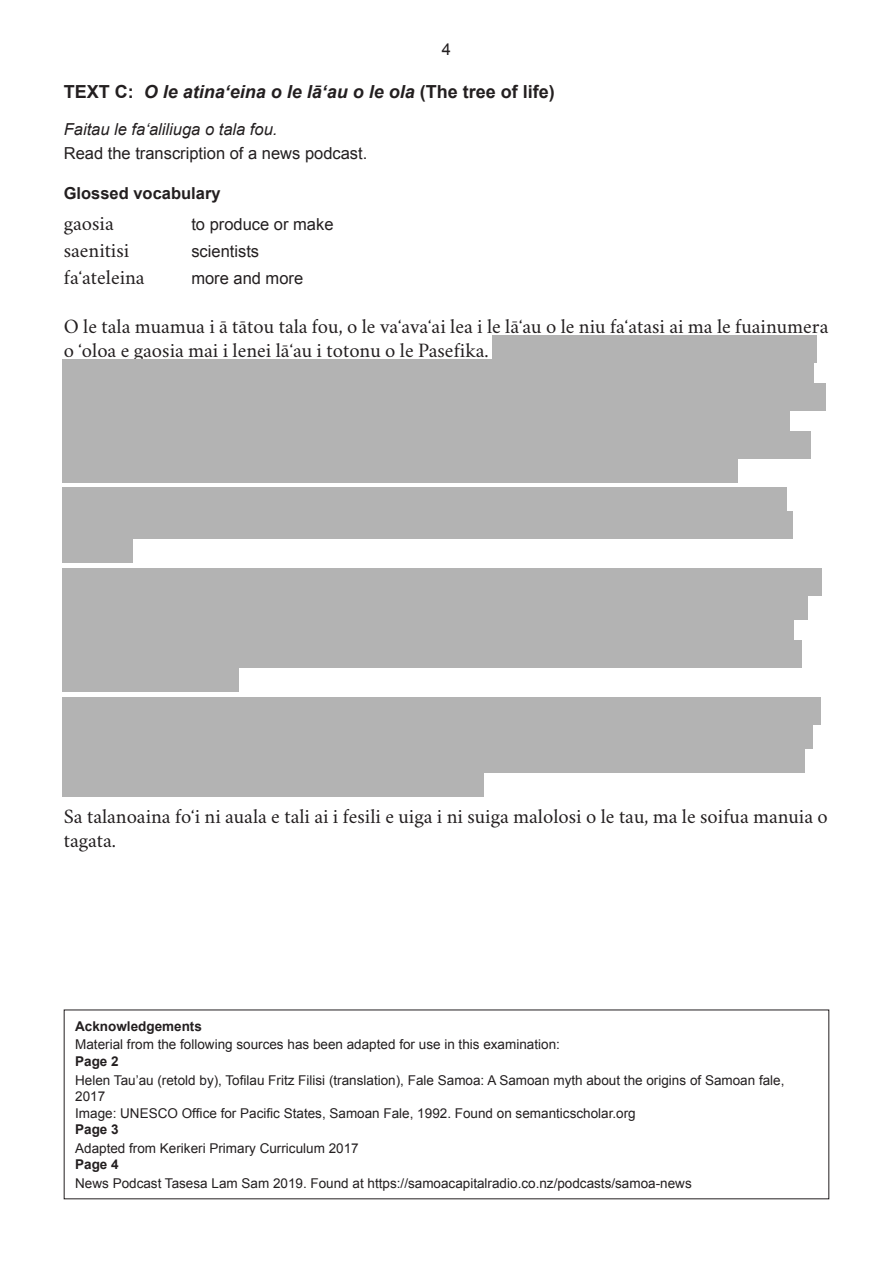
<style>
.page{position:relative;width:893px;height:1263px;background:#fff}
.page>*{position:absolute;margin:0;border:0;box-sizing:border-box;transform-origin:0 0}
.Resource_body{font:20.7px/24px "Whero";color:#231f20}
.Language_-_glossed_v{font:20.7px "Whero";color:#231f20}
.Question{font:italic 700 18px "Arial";color:#231f20}
.Body{font:16.5px "Arial";color:#231f20}
.Language_-_glossed_v-2{font:16.5px "Arial";color:#231f20}
.Bilingual_question_t{font:italic 16.5px "Arial";color:#231f20}
.Body-2{font:700 16.5px "Arial";color:#231f20}
.Ack_body{font:13.5px/16.5px "Arial";color:#231f20}
.Ack_head{font:700 13.5px "Arial";color:#231f20}
.s1{font-style:normal}
.s2{color:#fff}
</style>
<div class="page">
<div style="left:492px;top:335px;width:324px;height:28px;background:#b3b3b3"></div>
<div style="left:62px;top:359px;width:752px;height:28px;background:#b3b3b3"></div>
<div style="left:62px;top:383px;width:764px;height:28px;background:#b3b3b3"></div>
<div style="left:62px;top:407px;width:728px;height:28px;background:#b3b3b3"></div>
<div style="left:62px;top:431px;width:749px;height:28px;background:#b3b3b3"></div>
<div style="left:62px;top:455px;width:675px;height:28px;background:#b3b3b3"></div>
<div style="left:62px;top:487px;width:725px;height:28px;background:#b3b3b3"></div>
<div style="left:62px;top:511px;width:731px;height:28px;background:#b3b3b3"></div>
<div style="left:62px;top:535px;width:71px;height:28px;background:#b3b3b3"></div>
<div style="left:62px;top:568px;width:759px;height:28px;background:#b3b3b3"></div>
<div style="left:62px;top:592px;width:746px;height:28px;background:#b3b3b3"></div>
<div style="left:62px;top:616px;width:731px;height:28px;background:#b3b3b3"></div>
<div style="left:62px;top:640px;width:739px;height:28px;background:#b3b3b3"></div>
<div style="left:62px;top:664px;width:177px;height:28px;background:#b3b3b3"></div>
<div style="left:62px;top:696px;width:758px;height:28px;background:#b3b3b3"></div>
<div style="left:62px;top:720px;width:751px;height:28px;background:#b3b3b3"></div>
<div style="left:62px;top:744px;width:743px;height:28px;background:#b3b3b3"></div>
<div style="left:62px;top:768px;width:421px;height:28px;background:#b3b3b3"></div>
<p class="Body" style="left:442px;top:38px;width:11px">4</p>
<p class="Question" style="left:64px;top:80px;width:493px"><span class="s1">TEXT C:</span> O le atinaʻeina o le lāʻau o le ola <span class="s1">(The tree of life)</span></p>
<p class="Bilingual_question_t" style="left:64px;top:118px;width:215px">Faitau le faʻaliliuga o tala fou.</p>
<p class="Body" style="left:64px;top:142px;width:305px">Read the transcription of a news podcast.</p>
<p class="Body-2" style="left:64px;top:182px;width:158px">Glossed vocabulary</p>
<p class="Language_-_glossed_v" style="left:64px;top:207px;width:52px">gaosia</p>
<p class="Language_-_glossed_v-2" style="left:191px;top:213px;width:144px">to produce or make</p>
<p class="Language_-_glossed_v" style="left:64px;top:234px;width:67px">saenitisi</p>
<p class="Language_-_glossed_v-2" style="left:191px;top:240px;width:69px">scientists</p>
<p class="Language_-_glossed_v" style="left:64px;top:261px;width:82px">faʻateleina</p>
<p class="Language_-_glossed_v-2" style="left:191px;top:267px;width:113px">more and more</p>
<p class="Resource_body" style="left:64px;top:311px;width:766px">O le tala muamua i ā tātou tala fou, o le vaʻavaʻai lea i le lāʻau o le niu faʻatasi ai ma le fuainumera o ʻoloa e <span class="s2">gaosia</span> mai i lenei lāʻau i totonu o le Pasefika.</p>
<p class="Resource_body" style="left:64px;top:801px;width:765px">Sa talanoaina foʻi ni auala e tali ai i fesili e uiga i ni suiga malolosi o le tau, ma le soifua manuia o tagata.</p>
<p class="Ack_head" style="left:75px;top:1017px;width:128px">Acknowledgements</p>
<p class="Ack_body" style="left:75px;top:1036px;width:486px">Material from the following sources has been adapted for use in this examination:</p>
<p class="Ack_head" style="left:75px;top:1052px;width:45px">Page 2</p>
<p class="Ack_body" style="left:75px;top:1072px;width:711px">Helen Tau’au (retold by), Tofilau Fritz Filisi (translation), Fale Samoa: A Samoan myth about the origins of Samoan fale,<br>2017</p>
<p class="Ack_body" style="left:75px;top:1105px;width:562px">Image: UNESCO Office for Pacific States, Samoan Fale, 1992. Found on semanticscholar.org</p>
<p class="Ack_head" style="left:75px;top:1120px;width:45px">Page 3</p>
<p class="Ack_body" style="left:75px;top:1140px;width:285px">Adapted from Kerikeri Primary Curriculum 2017</p>
<p class="Ack_head" style="left:75px;top:1155px;width:45px">Page 4</p>
<p class="Ack_body" style="left:75px;top:1175px;width:618px">News Podcast Tasesa Lam Sam 2019. Found at https://samoacapitalradio.co.nz/podcasts/samoa-news</p>
</div>
